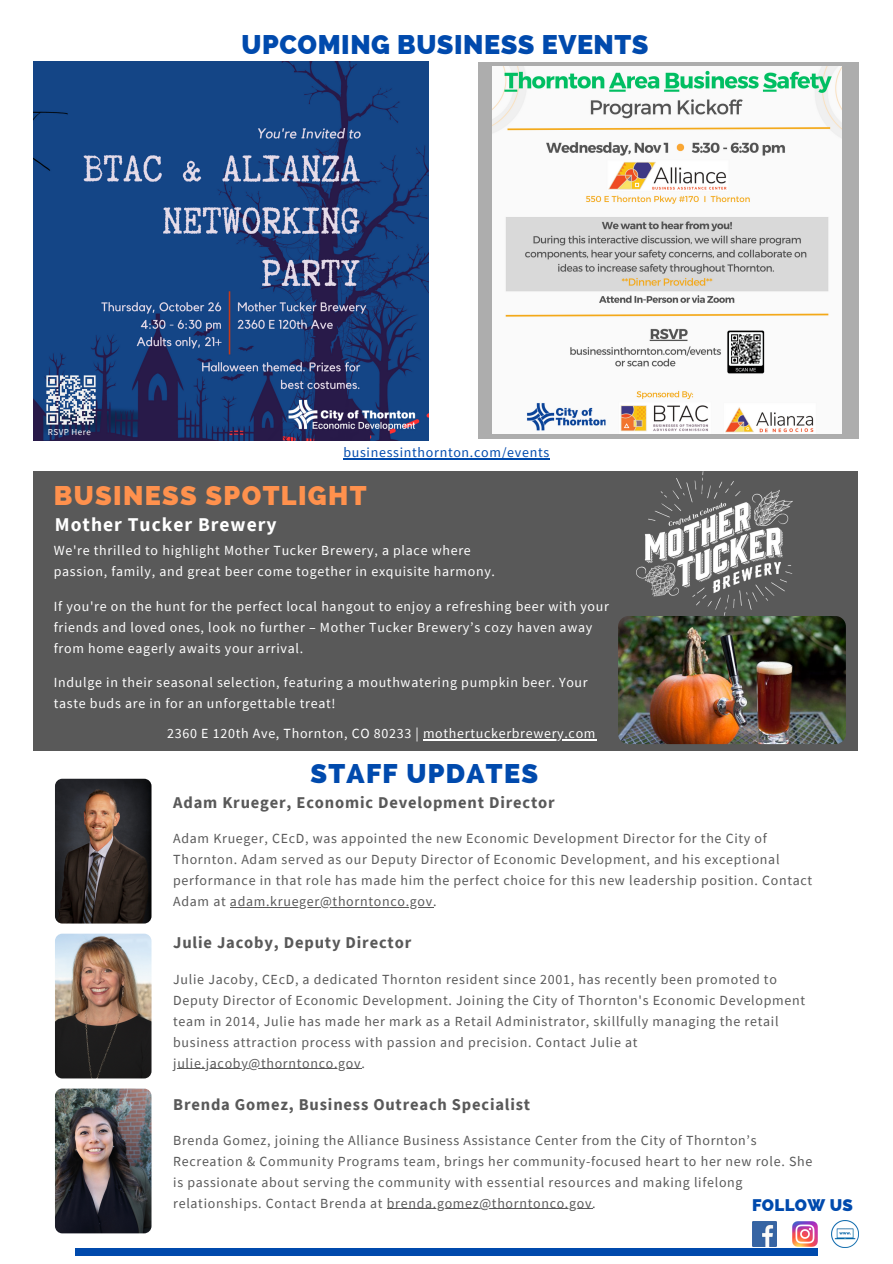
<style>
.page{position:relative;width:893px;height:1264px;background:#fff}
.page>*{position:absolute;margin:0;border:0;box-sizing:border-box;transform-origin:0 0}
.t1{font:800 27px "Raleway";letter-spacing:.02em;color:#004aad}
.t2{font:800 27px "Raleway";letter-spacing:.05em;color:#ff914d}
.t3{font:800 27px "Raleway";letter-spacing:.05em;color:#004aad}
.t4{font:700 19.5px "Source Sans Pro";letter-spacing:.05em;color:#fff}
.t5{font:800 16.8px "Raleway";letter-spacing:.02em;color:#004aad}
.t6{font:700 16.5px "Source Sans Pro";letter-spacing:.05em;color:#595959}
.t7{font:13.95px/21px "Source Sans Pro";letter-spacing:.05em;color:#595959}
.t8{font:13.95px/21px "Source Sans Pro";letter-spacing:.05em;color:#fff}
.t9{font:13.95px "Source Sans Pro";letter-spacing:.05em;color:#004aad}
.t10{font:9px "Source Sans Pro";letter-spacing:.05em;color:#fff}
</style>
<div class="page">
<div style="left:75px;top:1248px;width:742px;height:7px;background:#004aad"></div>
<img style="left:55px;top:778px;width:96px;height:145px;border-radius:7px">
<img style="left:55px;top:933px;width:96px;height:145px;border-radius:7px">
<img style="left:55px;top:1088px;width:96px;height:145px;border-radius:7px">
<hr style="left:230px;top:907px;width:203px;height:1px;background:#595959">
<hr style="left:173px;top:1068px;width:188px;height:1px;background:#595959">
<hr style="left:387px;top:1208px;width:205px;height:1px;background:#595959">
<img style="left:34px;top:62px;width:394px;height:379px">
<img style="left:43px;top:373px;width:55px;height:55px">
<div style="left:478px;top:62px;width:380px;height:376px;background:#adadad"></div>
<img style="left:492px;top:67px;width:349px;height:366px">
<hr style="left:343px;top:458px;width:207px;height:1px;background:#004aad">
<div style="left:34px;top:471px;width:824px;height:279px;background:#595959"></div>
<img style="left:636px;top:471px;width:156px;height:144px">
<img style="left:792px;top:1221px;width:25px;height:25px">
<img style="left:752px;top:1221px;width:24px;height:25px">
<img style="left:831px;top:1220px;width:27px;height:27px">
<hr style="left:423px;top:739px;width:173px;height:1px;background:#fff">
<img style="left:618px;top:616px;width:227px;height:128px;border-radius:11px">
<p class="t10" style="left:48px;top:426px;width:44px">RSVP Here</p>
<p class="t1" style="left:241px;top:29px;width:408px">UPCOMING BUSINESS EVENTS</p>
<p class="t9" style="left:343px;top:443px;width:207px">businessinthornton.com/events</p>
<p class="t2" style="left:54px;top:480px;width:314px">BUSINESS SPOTLIGHT</p>
<p class="t4" style="left:55px;top:511px;width:223px">Mother Tucker Brewery</p>
<p class="t8" style="left:54px;top:539px;width:418px">We're thrilled to highlight Mother Tucker Brewery, a place where</p>
<p class="t8" style="left:54px;top:560px;width:442px">passion, family, and great beer come together in exquisite harmony.</p>
<p class="t8" style="left:54px;top:595px;width:556px">If you're on the hunt for the perfect local hangout to enjoy a refreshing beer with your friends and loved ones, look no further – Mother Tucker Brewery’s cozy haven away from home eagerly awaits your arrival.</p>
<p class="t8" style="left:54px;top:671px;width:535px">Indulge in their seasonal selection, featuring a mouthwatering pumpkin beer. Your taste buds are in for an unforgettable treat!</p>
<p class="t8" style="left:167px;top:722px;width:429px">2360 E 120th Ave, Thornton, CO 80233 | mothertuckerbrewery.com</p>
<p class="t3" style="left:310px;top:757px;width:229px">STAFF UPDATES</p>
<p class="t6" style="left:173px;top:792px;width:383px">Adam Krueger, Economic Development Director</p>
<p class="t7" style="left:173px;top:828px;width:640px">Adam Krueger, CEcD, was appointed the new Economic Development Director for the City of Thornton. Adam served as our Deputy Director of Economic Development, and his exceptional performance in that role has made him the perfect choice for this new leadership position. Contact Adam at adam.krueger@thorntonco.gov.</p>
<p class="t6" style="left:173px;top:932px;width:239px">Julie Jacoby, Deputy Director</p>
<p class="t7" style="left:173px;top:968px;width:633px">Julie Jacoby, CEcD, a dedicated Thornton resident since 2001, has recently been promoted to Deputy Director of Economic Development. Joining the City of Thornton's Economic Development team in 2014, Julie has made her mark as a Retail Administrator, skillfully managing the retail business attraction process with passion and precision. Contact Julie at julie.jacoby@thorntonco.gov.</p>
<p class="t6" style="left:173px;top:1093px;width:358px">Brenda Gomez, Business Outreach Specialist</p>
<p class="t7" style="left:173px;top:1129px;width:640px">Brenda Gomez, joining the Alliance Business Assistance Center from the City of Thornton’s Recreation &amp; Community Programs team, brings her community-focused heart to her new role. She is passionate about serving the community with essential resources and making lifelong relationships. Contact Brenda at brenda.gomez@thorntonco.gov.</p>
<p class="t5" style="left:752px;top:1194px;width:102px">FOLLOW US</p>
</div>
